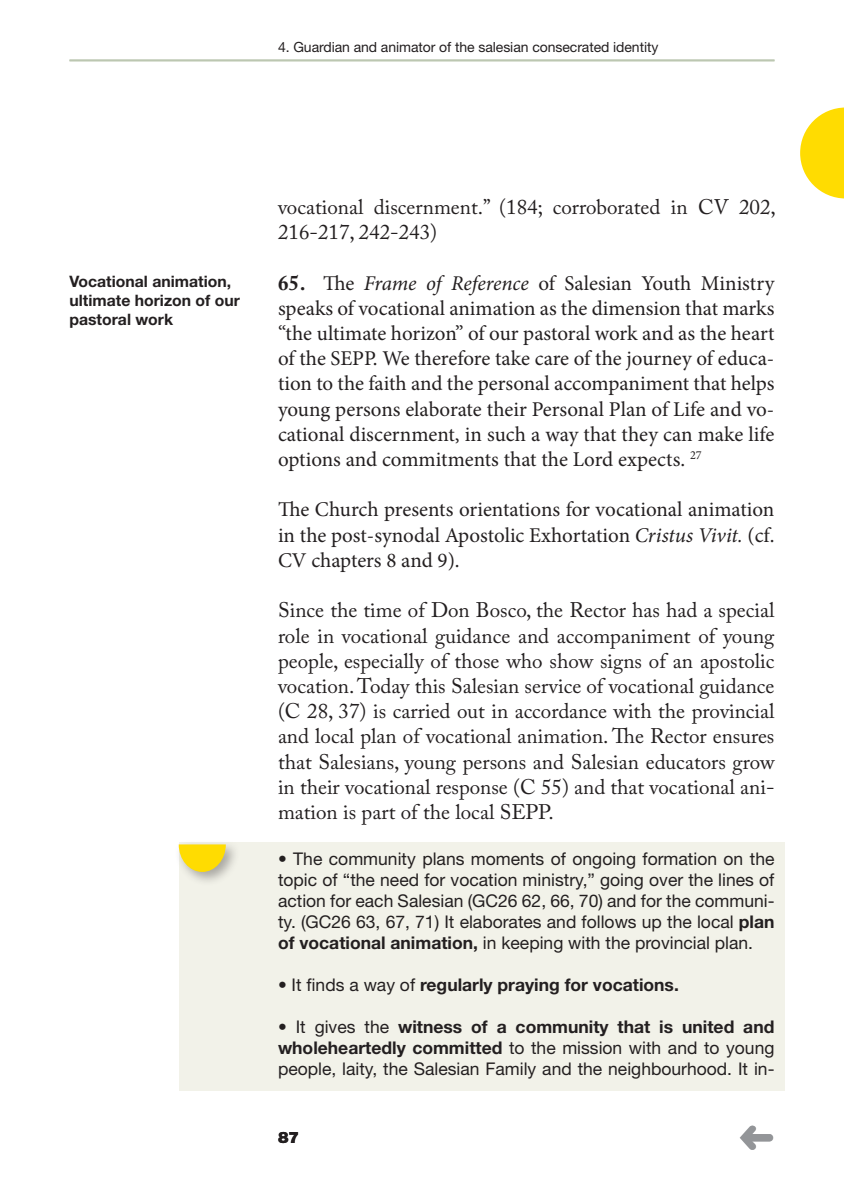
<style>
.page{position:relative;width:844px;height:1191px;background:#fff}
.page>*{position:absolute;margin:0;border:0;box-sizing:border-box;transform-origin:0 0}
.t1{font:21px/25.2px "Minion Pro";color:#231f20;text-align:justify}
.Testo{font:21px/25.2px "Adobe Caslon Pro";color:#231f20}
.Riquadro{font:17.5px/21px "Helvetica Neue LT Std";color:#231f20;text-align:justify}
.Riquadro-2{font:700 17.5px "Helvetica Neue LT Std";color:#231f20}
.Note_a_fianco{font:700 15.75px/18.9px "Helvetica Neue LT Std";color:#231f20}
.t2{font:900 15.75px "Helvetica Neue LT Std";color:#231f20}
.t3{font:14px "Helvetica Neue LT Std";letter-spacing:-.005em;color:#231f20}
.s1{font-family:"Adobe Caslon Pro";font-weight:700}
.s2{font-style:italic}
.s3{font-weight:700}
.s4{font-weight:400}
</style>
<div class="page">
<hr style="left:69px;top:60px;width:705px;height:1px;background:#bcc7b1">
<svg style="left:800px;top:107px;width:43px;height:91px"></svg>
<div style="left:179px;top:842px;width:605px;height:122px;background:#f2f2e9"></div>
<div style="left:179px;top:947px;width:605px;height:38px;background:#f2f2e9"></div>
<div style="left:179px;top:968px;width:605px;height:38px;background:#f2f2e9"></div>
<div style="left:179px;top:989px;width:605px;height:38px;background:#f2f2e9"></div>
<div style="left:179px;top:1010px;width:605px;height:80px;background:#f2f2e9"></div>
<div style="left:175px;top:839px;width:64px;height:47px;background:#231f20;opacity:.35"></div>
<svg style="left:179px;top:844px;width:47px;height:28px"></svg>
<p class="t3" style="left:278px;top:39px;width:382px">4. Guardian and animator of the salesian consecrated identity</p>
<p class="Note_a_fianco" style="left:69px;top:272px;width:172px">Vocational animation, ultimate horizon of our pastoral work</p>
<p class="Testo" style="left:278px;top:194px;width:499px">vocational discernment.” (184; corroborated in CV 202,<br>216-217, 242-243)</p>
<p class="t1" style="left:278px;top:270px;width:498px"><span class="s1">65.</span> The <span class="s2">Frame of Reference</span> of Salesian Youth Ministry speaks of vocational animation as the dimension that marks “the ultimate horizon” of our pastoral work and as the heart of the SEPP. We therefore take care of the journey of educa&shy;tion to the faith and the personal accompaniment that helps young persons elaborate their Personal Plan of Life and vo&shy;cational discernment, in such a way that they can make life options and commitments that the Lord expects. <sup>27</sup></p>
<p class="t1" style="left:278px;top:497px;width:498px">The Church presents orientations for vocational animation in the post-synodal Apostolic Exhortation <span class="s2">Cristus Vivit.</span> (cf.<br>CV chapters 8 and 9).</p>
<p class="Testo" style="left:278px;top:597px;width:498px;text-align:justify">Since the time of Don Bosco, the Rector has had a special role in vocational guidance and accompaniment of young people, especially of those who show signs of an apostolic vocation. Today this Salesian service of vocational guidance (C 28, 37) is carried out in accordance with the provincial and local plan of vocational animation. The Rector ensures that Salesians, young persons and Salesian educators grow in their vocational response (C 55) and that vocational ani&shy;mation is part of the local SEPP.</p>
<p class="Riquadro" style="left:278px;top:848px;width:498px">• The community plans moments of ongoing formation on the topic of “the need for vocation ministry,” going over the lines of action for each Salesian (GC26 62, 66, 70) and for the communi&shy;ty. (GC26 63, 67, 71) It elaborates and follows up the local <span class="s3">plan of vocational animation,</span> in keeping with the provincial plan.</p>
<p class="Riquadro-2" style="left:278px;top:974px;width:402px"><span class="s4">• It finds a way of</span> regularly praying for vocations.</p>
<p class="Riquadro" style="left:278px;top:1016px;width:498px">• It gives the <span class="s3">witness of a community that is united and wholeheartedly committed</span> to the mission with and to young people, laity, the Salesian Family and the neighbourhood. It in-</p>
<p class="t2" style="left:278px;top:1127px;width:23px">87</p>
</div>
